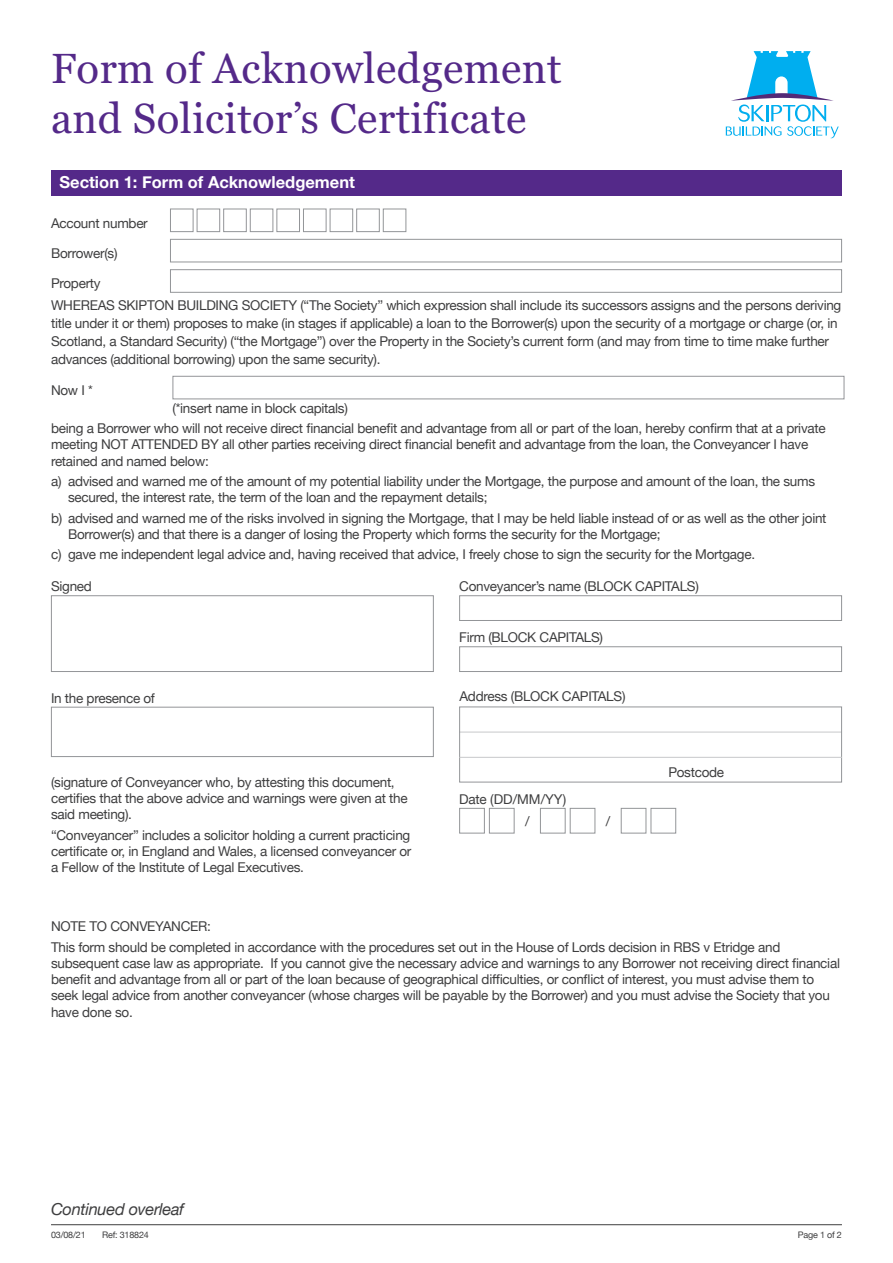
<style>
.page{position:relative;width:893px;height:1263px;background:#fff}
.page>*{position:absolute;margin:0;border:0;box-sizing:border-box;transform-origin:0 0}
.t1{font:42px/50.4px "Georgia Pro";letter-spacing:.01em;color:#542989}
.t2{font:700 16.5px "Helvetica Neue";color:#fff}
.t3{font:italic 16.5px "Helvetica Neue";letter-spacing:-.02em;color:#3e3e3f}
.t4{font:13.5px/16.2px "Helvetica Neue";letter-spacing:-.02em;color:#3e3e3f}
.t5{font:9px "Helvetica Neue";letter-spacing:-.02em;color:#3e3e3f}
</style>
<div class="page">
<hr style="left:51px;top:1224px;width:791px;height:1px;background:#3e3e3f">
<svg style="left:726px;top:51px;width:113px;height:87px"></svg>
<div style="left:170px;top:209px;width:23px;height:23px;background:#fff;border:1px solid #939598"></div>
<div style="left:197px;top:209px;width:23px;height:23px;background:#fff;border:1px solid #939598"></div>
<div style="left:223px;top:209px;width:24px;height:23px;background:#fff;border:1px solid #939598"></div>
<div style="left:250px;top:209px;width:23px;height:23px;background:#fff;border:1px solid #939598"></div>
<div style="left:276px;top:209px;width:24px;height:23px;background:#fff;border:1px solid #939598"></div>
<div style="left:303px;top:209px;width:23px;height:23px;background:#fff;border:1px solid #939598"></div>
<div style="left:330px;top:209px;width:23px;height:23px;background:#fff;border:1px solid #939598"></div>
<div style="left:356px;top:209px;width:24px;height:23px;background:#fff;border:1px solid #939598"></div>
<div style="left:383px;top:209px;width:23px;height:23px;background:#fff;border:1px solid #939598"></div>
<div style="left:170px;top:239px;width:672px;height:23px;background:#fff;border:1px solid #939598"></div>
<div style="left:170px;top:269px;width:672px;height:24px;background:#fff;border:1px solid #939598"></div>
<div style="left:173px;top:376px;width:671px;height:23px;background:#fff;border:1px solid #939598"></div>
<div style="left:51px;top:595px;width:383px;height:77px;border:1px solid #939598"></div>
<div style="left:51px;top:707px;width:383px;height:50px;border:1px solid #939598"></div>
<div style="left:459px;top:595px;width:383px;height:26px;border:1px solid #939598"></div>
<hr style="left:459px;top:732px;width:383px;height:1px;background:#c7c8ca">
<div style="left:459px;top:706px;width:383px;height:76px;border:1px solid #939598"></div>
<div style="left:621px;top:808px;width:25px;height:25px;border:1px solid #939598"></div>
<div style="left:651px;top:808px;width:25px;height:25px;border:1px solid #939598"></div>
<div style="left:459px;top:808px;width:26px;height:25px;border:1px solid #939598"></div>
<div style="left:489px;top:808px;width:25px;height:25px;border:1px solid #939598"></div>
<div style="left:540px;top:808px;width:26px;height:25px;border:1px solid #939598"></div>
<div style="left:570px;top:808px;width:25px;height:25px;border:1px solid #939598"></div>
<div style="left:459px;top:646px;width:383px;height:26px;border:1px solid #939598"></div>
<hr style="left:459px;top:757px;width:383px;height:1px;background:#c7c8ca">
<div style="left:51px;top:170px;width:791px;height:26px;background:#542989"></div>
<p class="t1" style="left:51px;top:45px;width:512px">Form of Acknowledgement and Solicitor’s Certificate</p>
<p class="t2" style="left:60px;top:169px;width:297px">Section 1: Form of Acknowledgement</p>
<p class="t4" style="left:51px;top:215px;width:98px">Account number</p>
<p class="t4" style="left:51px;top:246px;width:68px">Borrower(s)</p>
<p class="t4" style="left:51px;top:276px;width:51px">Property</p>
<p class="t4" style="left:51px;top:297px;width:792px;line-height:18px">WHEREAS SKIPTON BUILDING SOCIETY (“The Society” which expression shall include its successors assigns and the persons deriving title under it or them) proposes to make (in stages if applicable) a loan to the Borrower(s) upon the security of a mortgage or charge (or, in Scotland, a Standard Security) (“the Mortgage”) over the Property in the Society’s current form (and may from time to time make further advances (additional borrowing) upon the same security).</p>
<p class="t4" style="left:51px;top:383px;width:43px">Now I *</p>
<p class="t4" style="left:173px;top:401px;width:177px">(*insert name in block capitals)</p>
<p class="t4" style="left:51px;top:421px;width:776px">being a Borrower who will not receive direct financial benefit and advantage from all or part of the loan, hereby confirm that at a private meeting NOT ATTENDED BY all other parties receiving direct financial benefit and advantage from the loan, the Conveyancer I have retained and named below:</p>
<p class="t4" style="left:68px;top:474px;width:748px;text-indent:-17px">a) advised and warned me of the amount of my potential liability under the Mortgage, the purpose and amount of the loan, the sums secured, the interest rate, the term of the loan and the repayment details;</p>
<p class="t4" style="left:68px;top:511px;width:760px;text-indent:-17px">b) advised and warned me of the risks involved in signing the Mortgage, that I may be held liable instead of or as well as the other joint<br>Borrower(s) and that there is a danger of losing the Property which forms the security for the Mortgage;</p>
<p class="t4" style="left:51px;top:547px;width:706px">c) gave me independent legal advice and, having received that advice, I freely chose to sign the security for the Mortgage.</p>
<p class="t4" style="left:51px;top:579px;width:42px">Signed</p>
<p class="t4" style="left:459px;top:579px;width:241px">Conveyancer’s name (BLOCK CAPITALS)</p>
<p class="t4" style="left:51px;top:690px;width:105px">In the presence of</p>
<p class="t4" style="left:51px;top:775px;width:358px">(signature of Conveyancer who, by attesting this document, certifies that the above advice and warnings were given at the said meeting).</p>
<p class="t4" style="left:51px;top:827px;width:362px;text-align:justify">“Conveyancer” includes a solicitor holding a current practicing certificate or, in England and Wales, a licensed conveyancer or a Fellow of the Institute of Legal Executives.</p>
<p class="t4" style="left:459px;top:630px;width:145px">Firm (BLOCK CAPITALS)</p>
<p class="t4" style="left:459px;top:689px;width:168px">Address (BLOCK CAPITALS)</p>
<p class="t4" style="left:459px;top:792px;width:108px">Date (DD/MM/YY)</p>
<p class="t4" style="left:525px;top:813px;width:6px">/</p>
<p class="t4" style="left:606px;top:813px;width:6px">/</p>
<p class="t4" style="left:668px;top:765px;width:57px">Postcode</p>
<p class="t4" style="left:51px;top:919px;width:161px">NOTE TO CONVEYANCER:</p>
<p class="t4" style="left:51px;top:940px;width:790px">This form should be completed in accordance with the procedures set out in the House of Lords decision in RBS v Etridge and subsequent case law as appropriate. If you cannot give the necessary advice and warnings to any Borrower not receiving direct financial benefit and advantage from all or part of the loan because of geographical difficulties, or conflict of interest, you must advise them to seek legal advice from another conveyancer (whose charges will be payable by the Borrower) and you must advise the Society that you have done so.</p>
<p class="t3" style="left:51px;top:1197px;width:135px">Continued overleaf</p>
<p class="t5" style="left:102px;top:1228px;width:48px">Ref: 318824</p>
<p class="t5" style="left:51px;top:1228px;width:36px">03/08/21</p>
<p class="t5" style="left:798px;top:1228px;width:46px">Page 1 of 2</p>
</div>
